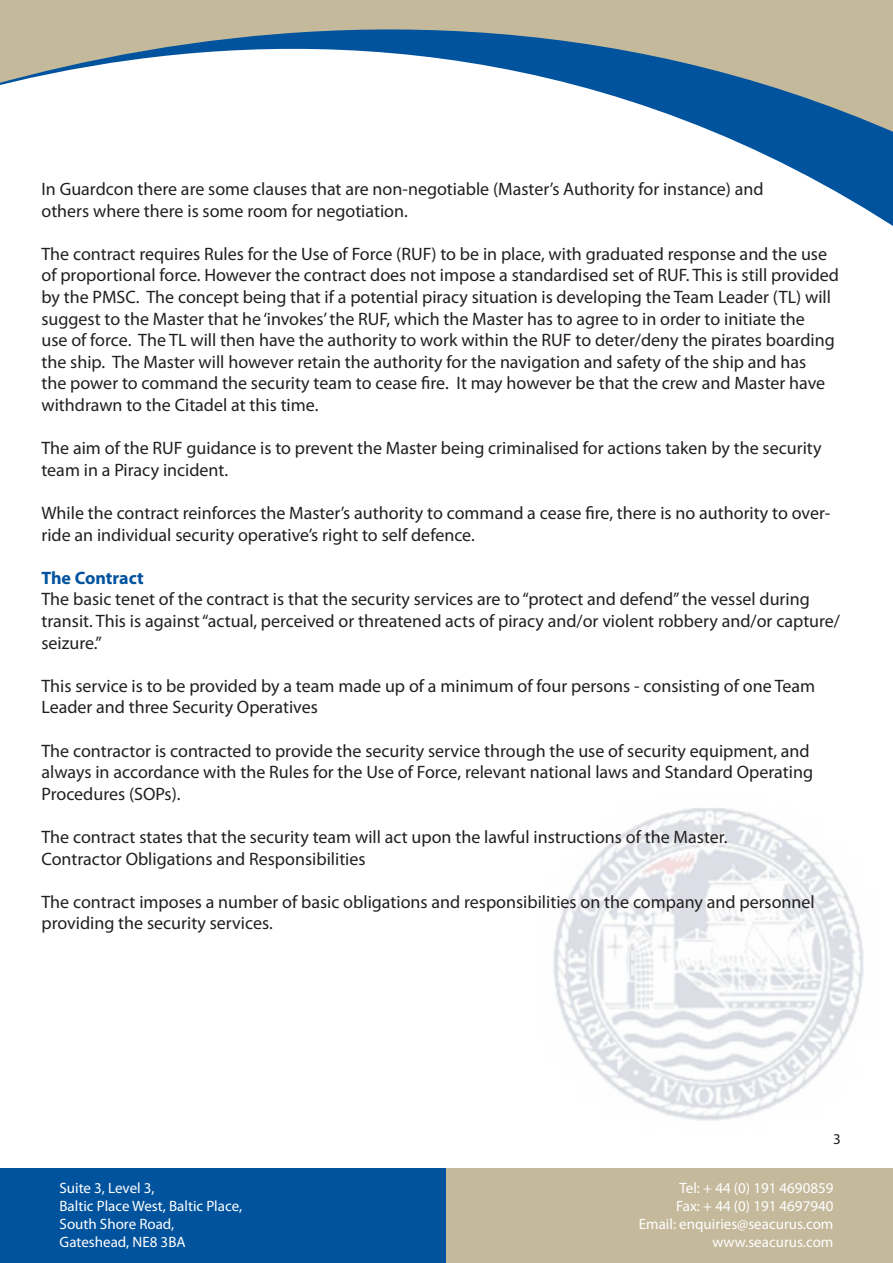
<style>
.page{position:relative;width:893px;height:1263px;background:#fff}
.page>*{position:absolute;margin:0;border:0;box-sizing:border-box;transform-origin:0 0}
.t1{font:18px/21.6px "Myriad Pro";color:#231f20}
.t2{font:700 18px "Myriad Pro";color:#01539e}
.t3{font:15px/18px "Myriad Pro";color:#fff}
.t4{font:15px "Myriad Pro";color:#231f20}
</style>
<div class="page">
<div style="left:0;top:1169px;width:446px;height:94px;background:#01539e"></div>
<div style="left:446px;top:1169px;width:447px;height:94px;background:#c5b99c"></div>
<img style="left:553px;top:808px;width:311px;height:313px">
<svg style="left:0;top:0;width:893px;height:226px"></svg>
<p class="t1" style="left:41px;top:178px;width:724px">In Guardcon there are some clauses that are non-negotiable (Master’s Authority for instance) and others where there is some room for negotiation.</p>
<p class="t1" style="left:41px;top:243px;width:799px">The contract requires Rules for the Use of Force (RUF) to be in place, with graduated response and the use of proportional force. However the contract does not impose a standardised set of RUF. This is still provided by the PMSC. The concept being that if a potential piracy situation is developing the Team Leader (TL) will suggest to the Master that he ‘invokes’ the RUF, which the Master has to agree to in order to initiate the<br>use of force. The TL will then have the authority to work within the RUF to deter/deny the pirates boarding the ship. The Master will however retain the authority for the navigation and safety of the ship and has<br>the power to command the security team to cease fire. It may however be that the crew and Master have withdrawn to the Citadel at this time.</p>
<p class="t1" style="left:41px;top:437px;width:781px">The aim of the RUF guidance is to prevent the Master being criminalised for actions taken by the security team in a Piracy incident.</p>
<p class="t1" style="left:41px;top:502px;width:790px">While the contract reinforces the Master’s authority to command a cease fire, there is no authority to over&shy;ride an individual security operative’s right to self defence.</p>
<p class="t2" style="left:41px;top:566px;width:104px">The Contract</p>
<p class="t1" style="left:41px;top:588px;width:800px">The basic tenet of the contract is that the security services are to “protect and defend” the vessel during transit. This is against “actual, perceived or threatened acts of piracy and/or violent robbery and/or capture/ seizure.”</p>
<p class="t1" style="left:41px;top:675px;width:775px">This service is to be provided by a team made up of a minimum of four persons - consisting of one Team<br>Leader and three Security Operatives</p>
<p class="t1" style="left:41px;top:739px;width:773px">The contractor is contracted to provide the security service through the use of security equipment, and always in accordance with the Rules for the Use of Force, relevant national laws and Standard Operating<br>Procedures (SOPs).</p>
<p class="t1" style="left:41px;top:826px;width:688px">The contract states that the security team will act upon the lawful instructions of the Master.<br>Contractor Obligations and Responsibilities</p>
<p class="t1" style="left:41px;top:891px;width:775px">The contract imposes a number of basic obligations and responsibilities on the company and personnel providing the security services.</p>
<p class="t4" style="left:833px;top:1130px;width:9px">3</p>
<p class="t3" style="left:60px;top:1179px;width:184px">Suite 3, Level 3,<br>Baltic Place West, Baltic Place,<br>South Shore Road,<br>Gateshead, NE8 3BA</p>
<p class="t3" style="left:639px;top:1179px;width:196px;text-align:right">Tel: + 44 (0) 191 4690859<br>Fax: + 44 (0) 191 4697940<br>Email: enquiries@seacurus.com www.seacurus.com</p>
</div>
